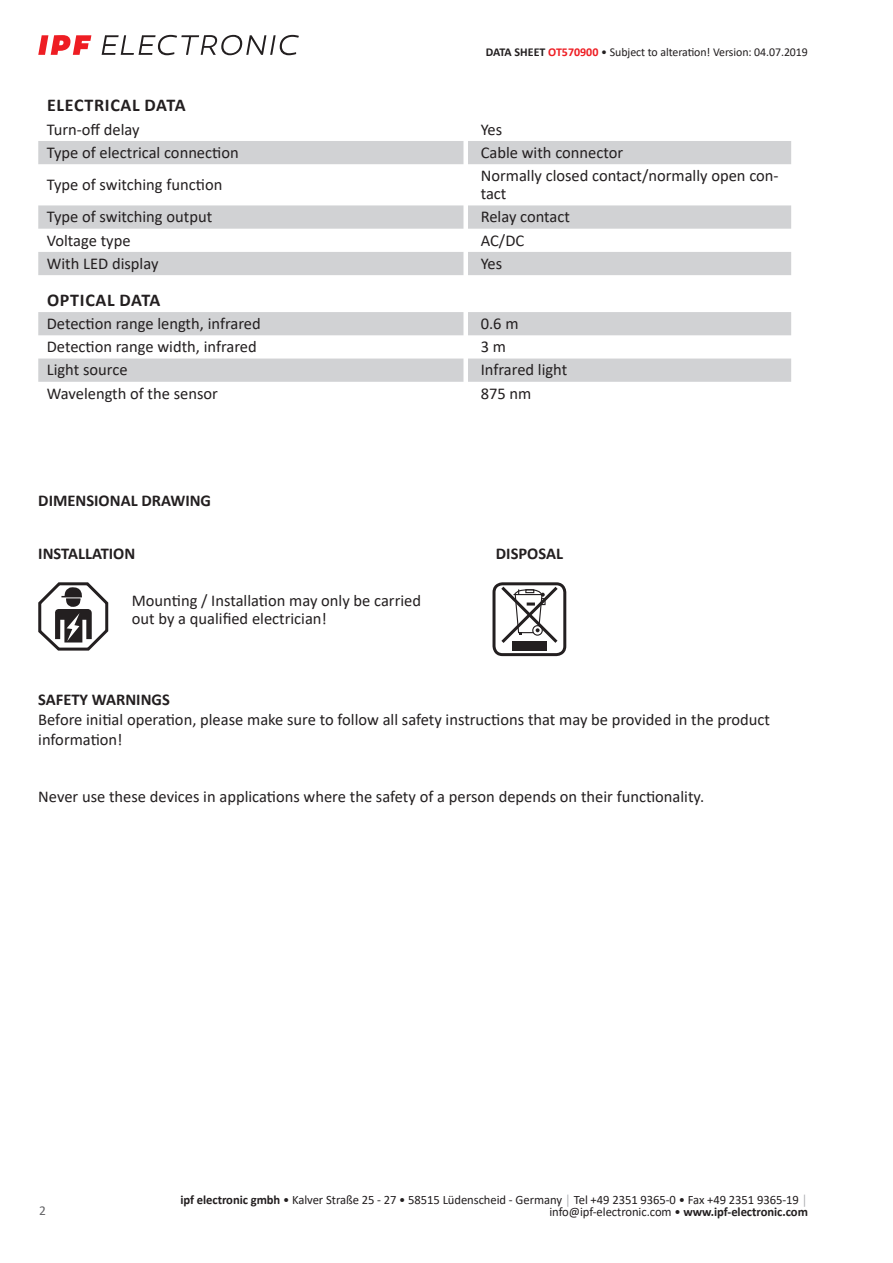
<style>
.page{position:relative;width:893px;height:1263px;background:#fff}
.page>*{position:absolute;margin:0;border:0;box-sizing:border-box;transform-origin:0 0}
.t1{font:700 18px "Calibri";letter-spacing:.04em;color:#231f20}
.t2{font:16.5px/18px "Calibri";color:#231f20}
.t3{font:700 16.5px "Calibri";color:#231f20}
.t4{font:13.5px "Calibri";color:#636366}
.t5{font:12.75px/12.6px "Calibri";letter-spacing:-.005em;color:#231f20;text-align:right}
.t6{font:12px "Calibri";letter-spacing:-.005em;color:#231f20}
.s1{font-weight:700}
.s2{font-weight:700;color:#ee1d23}
.s3{color:#a8a9ad}
</style>
<div class="page">
<svg style="left:102px;top:35px;width:197px;height:20px"></svg>
<svg style="left:38px;top:35px;width:53px;height:20px"></svg>
<svg style="left:38px;top:141px;width:753px;height:134px;fill:#d1d2d4"></svg>
<svg style="left:38px;top:312px;width:753px;height:70px;fill:#d1d2d4"></svg>
<svg style="left:38px;top:582px;width:71px;height:69px"></svg>
<div style="left:492px;top:582px;width:74px;height:74px;border:3px solid #231f20;border-radius:9px"></div>
<div style="left:512px;top:641px;width:35px;height:9px;background:#231f20"></div>
<svg style="left:498px;top:583px;width:63px;height:60px"></svg>
<p class="t6" style="left:486px;top:44px;width:323px"><span class="s1">DATA SHEET</span> <span class="s2">OT570900</span> • Subject to alteration! Version: 04.07.2019</p>
<p class="t1" style="left:47px;top:93px;width:140px">ELECTRICAL DATA</p>
<p class="t2" style="left:47px;top:120px;width:94px">Turn-off delay</p>
<p class="t2" style="left:481px;top:120px;width:23px">Yes</p>
<p class="t2" style="left:47px;top:143px;width:193px">Type of electrical connection</p>
<p class="t2" style="left:481px;top:143px;width:144px">Cable with connector</p>
<p class="t2" style="left:47px;top:175px;width:177px">Type of switching function</p>
<p class="t2" style="left:481px;top:166px;width:299px">Normally closed contact/normally open con&shy;tact</p>
<p class="t2" style="left:47px;top:207px;width:167px">Type of switching output</p>
<p class="t2" style="left:481px;top:207px;width:91px">Relay contact</p>
<p class="t2" style="left:47px;top:231px;width:85px">Voltage type</p>
<p class="t2" style="left:481px;top:231px;width:45px">AC/DC</p>
<p class="t2" style="left:47px;top:254px;width:113px">With LED display</p>
<p class="t2" style="left:481px;top:254px;width:23px">Yes</p>
<p class="t1" style="left:47px;top:287px;width:115px">OPTICAL DATA</p>
<p class="t2" style="left:47px;top:314px;width:216px">Detection range length, infrared</p>
<p class="t2" style="left:481px;top:314px;width:39px">0.6 m</p>
<p class="t2" style="left:47px;top:337px;width:212px">Detection range width, infrared</p>
<p class="t2" style="left:481px;top:337px;width:27px">3m</p>
<p class="t2" style="left:47px;top:360px;width:82px">Light source</p>
<p class="t2" style="left:481px;top:360px;width:88px">Infrared light</p>
<p class="t2" style="left:47px;top:384px;width:173px">Wavelength of the sensor</p>
<p class="t2" style="left:481px;top:384px;width:52px">875 nm</p>
<p class="t3" style="left:38px;top:488px;width:174px">DIMENSIONAL DRAWING</p>
<p class="t3" style="left:38px;top:541px;width:99px">INSTALLATION</p>
<p class="t3" style="left:496px;top:541px;width:69px">DISPOSAL</p>
<p class="t2" style="left:132px;top:591px;width:291px">Mounting / Installation may only be carried out by a qualified electrician!</p>
<p class="t3" style="left:38px;top:688px;width:133px">SAFETY WARNINGS</p>
<p class="t2" style="left:38px;top:709px;width:733px;line-height:19.8px">Before initial operation, please make sure to follow all safety instructions that may be provided in the product information!</p>
<p class="t2" style="left:38px;top:787px;width:667px">Never use these devices in applications where the safety of a person depends on their functionality.</p>
<p class="t4" style="left:39px;top:1201px;width:8px">2</p>
<p class="t5" style="left:180px;top:1193px;width:629px"><span class="s1">ipf electronic gmbh</span> • Kalver Straße 25 - 27 • 58515 Lüdenscheid - Germany <span class="s3">│</span> Tel +49 2351 9365-0 • Fax +49 2351 9365-19 <span class="s3">│ </span>info@ipf-electronic.com • <span class="s1">www.ipf-electronic.com</span></p>
</div>
